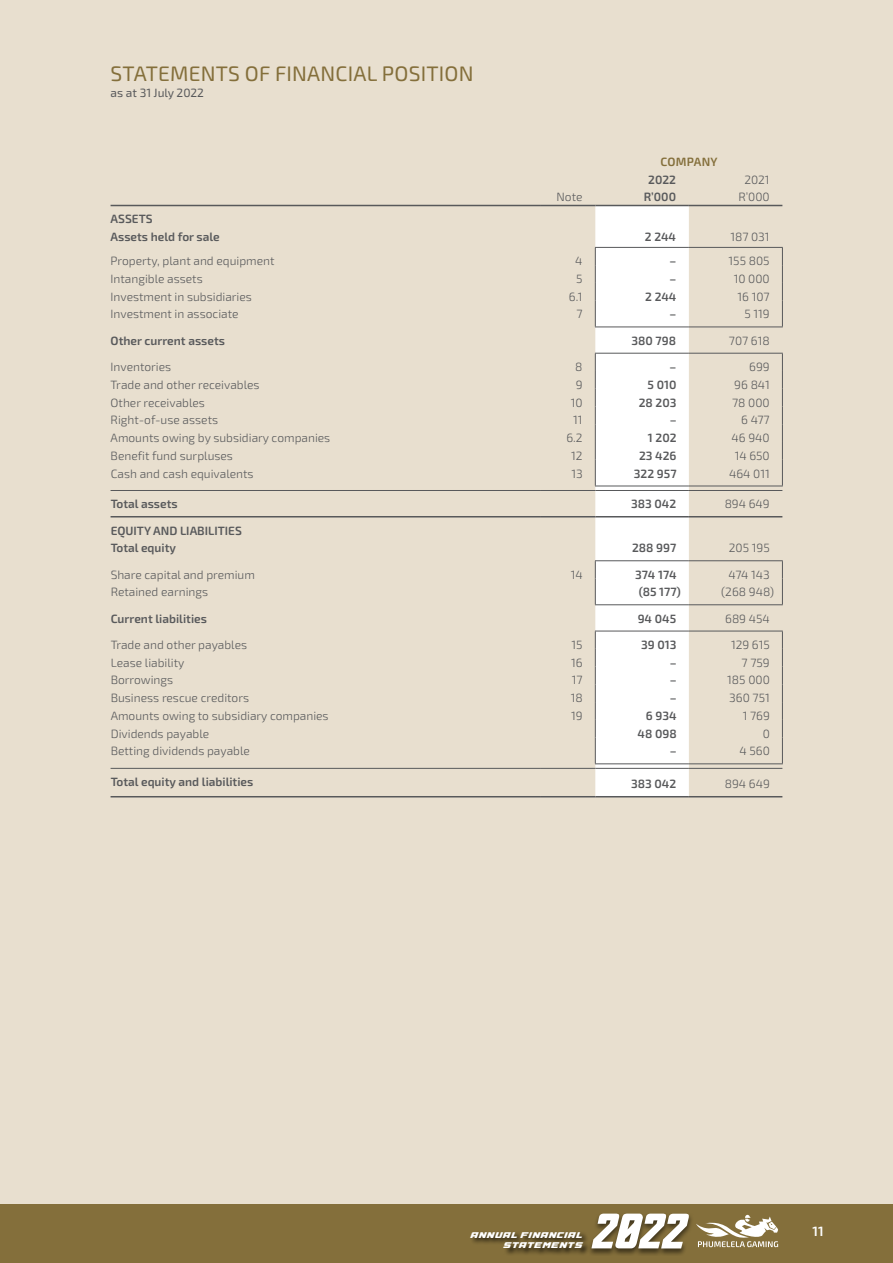
<style>
.page{position:relative;width:893px;height:1263px;background:#e8dfcf}
.page>*{position:absolute;margin:0;border:0;box-sizing:border-box;transform-origin:0 0}
.t1{font:21px "Exo 2.0";letter-spacing:.01em;color:#846f3b}
.t2{font:600 13.5px "Exo 2.0";color:#fff}
.t3{font:300 12px "Exo 2.0";color:#58595b}
.t4{font:600 12px/17.7px "Exo 2.0";color:#58595b}
.t5{font:12px "Exo 2.0";color:#58595b}
.t6{font:600 12px "Exo 2.0";letter-spacing:.02em;color:#846f3b}
.t7{font:9.3px "A4 SPEED Bold";letter-spacing:.06em;color:#fff}
</style>
<div class="page">
<div style="left:595px;top:206px;width:94px;height:590px;background:#fff"></div>
<hr style="left:111px;top:205px;width:429px;height:1px;background:#58595b">
<hr style="left:540px;top:205px;width:55px;height:1px;background:#58595b">
<hr style="left:595px;top:205px;width:94px;height:1px;background:#58595b">
<hr style="left:689px;top:205px;width:93px;height:1px;background:#58595b">
<hr style="left:111px;top:516px;width:429px;height:1px;background:#58595b">
<hr style="left:540px;top:516px;width:55px;height:1px;background:#58595b">
<hr style="left:595px;top:516px;width:94px;height:1px;background:#58595b">
<hr style="left:689px;top:516px;width:93px;height:1px;background:#58595b">
<hr style="left:111px;top:796px;width:429px;height:1px;background:#58595b">
<hr style="left:540px;top:796px;width:55px;height:1px;background:#58595b">
<hr style="left:595px;top:796px;width:94px;height:1px;background:#58595b">
<hr style="left:689px;top:796px;width:93px;height:1px;background:#58595b">
<hr style="left:595px;top:247px;width:94px;height:1px;background:#58595b">
<hr style="left:689px;top:247px;width:94px;height:1px;background:#58595b">
<svg style="left:595px;top:248px;width:1px;height:79px"></svg>
<svg style="left:782px;top:248px;width:1px;height:79px"></svg>
<hr style="left:595px;top:327px;width:94px;height:1px;background:#58595b">
<hr style="left:689px;top:327px;width:94px;height:1px;background:#58595b">
<hr style="left:595px;top:353px;width:94px;height:1px;background:#58595b">
<hr style="left:689px;top:353px;width:94px;height:1px;background:#58595b">
<svg style="left:595px;top:354px;width:1px;height:132px"></svg>
<svg style="left:782px;top:354px;width:1px;height:132px"></svg>
<hr style="left:595px;top:486px;width:94px;height:1px;background:#58595b">
<hr style="left:689px;top:486px;width:94px;height:1px;background:#58595b">
<hr style="left:111px;top:490px;width:429px;height:1px;background:#58595b">
<hr style="left:540px;top:490px;width:55px;height:1px;background:#58595b">
<hr style="left:595px;top:490px;width:94px;height:1px;background:#58595b">
<hr style="left:689px;top:490px;width:93px;height:1px;background:#58595b">
<hr style="left:595px;top:560px;width:94px;height:1px;background:#58595b">
<hr style="left:689px;top:560px;width:94px;height:1px;background:#58595b">
<svg style="left:595px;top:561px;width:1px;height:43px"></svg>
<svg style="left:782px;top:561px;width:1px;height:43px"></svg>
<hr style="left:595px;top:604px;width:94px;height:1px;background:#58595b">
<hr style="left:689px;top:604px;width:94px;height:1px;background:#58595b">
<hr style="left:595px;top:631px;width:94px;height:1px;background:#58595b">
<hr style="left:689px;top:631px;width:94px;height:1px;background:#58595b">
<svg style="left:595px;top:631px;width:1px;height:132px"></svg>
<svg style="left:782px;top:631px;width:1px;height:132px"></svg>
<hr style="left:595px;top:763px;width:94px;height:1px;background:#58595b">
<hr style="left:689px;top:763px;width:94px;height:1px;background:#58595b">
<hr style="left:111px;top:768px;width:429px;height:1px;background:#58595b">
<hr style="left:540px;top:768px;width:55px;height:1px;background:#58595b">
<hr style="left:595px;top:768px;width:94px;height:1px;background:#58595b">
<hr style="left:689px;top:768px;width:93px;height:1px;background:#58595b">
<div style="left:0;top:1204px;width:893px;height:59px;background:#846f3b"></div>
<svg style="left:696px;top:1215px;width:82px;height:32px"></svg>
<div style="left:587px;top:1212px;width:83px;height:44px;background:#000;opacity:.53"></div>
<div style="left:657px;top:1212px;width:37px;height:44px;background:#000;opacity:.53"></div>
<svg style="left:591px;top:1213px;width:98px;height:35px"></svg>
<div style="left:469px;top:1230px;width:121px;height:26px;background:#000;opacity:.75"></div>
<h1 class="t1" style="left:111px;top:61px;width:365px">STATEMENTS OF FINANCIAL POSITION</h1>
<p class="t5" style="left:111px;top:86px;width:95px">as at 31 July 2022</p>
<p class="t4" style="left:111px;top:210px;width:111px">ASSETS<br>Assets held for sale</p>
<p class="t6" style="left:660px;top:154px;width:59px">COMPANY</p>
<p class="t4" style="left:648px;top:171px;width:29px">2022</p>
<p class="t3" style="left:744px;top:172px;width:27px">2021</p>
<p class="t3" style="left:557px;top:190px;width:27px">Note</p>
<p class="t4" style="left:644px;top:188px;width:34px">R’000</p>
<p class="t3" style="left:738px;top:190px;width:33px">R’000</p>
<p class="t4" style="left:645px;top:228px;width:33px">2 244</p>
<p class="t3" style="left:730px;top:230px;width:41px">187 031</p>
<p class="t3" style="left:111px;top:254px;width:165px">Property, plant and equipment</p>
<p class="t3" style="left:575px;top:254px;width:9px">4</p>
<p class="t4" style="left:670px;top:252px;width:8px">–</p>
<p class="t3" style="left:729px;top:254px;width:43px">155 805</p>
<p class="t3" style="left:111px;top:272px;width:94px">Intangible assets</p>
<p class="t3" style="left:576px;top:272px;width:8px">5</p>
<p class="t4" style="left:670px;top:270px;width:8px">–</p>
<p class="t3" style="left:734px;top:272px;width:38px">10 000</p>
<p class="t3" style="left:111px;top:290px;width:143px">Investment in subsidiaries</p>
<p class="t3" style="left:569px;top:290px;width:15px">6.1</p>
<p class="t4" style="left:645px;top:288px;width:33px">2 244</p>
<p class="t3" style="left:738px;top:290px;width:34px">16 107</p>
<p class="t3" style="left:111px;top:307px;width:130px">Investment in associate</p>
<p class="t3" style="left:576px;top:307px;width:8px">7</p>
<p class="t4" style="left:670px;top:306px;width:8px">–</p>
<p class="t3" style="left:744px;top:307px;width:27px">5 119</p>
<p class="t4" style="left:111px;top:332px;width:116px">Other current assets</p>
<p class="t4" style="left:632px;top:332px;width:46px">380 798</p>
<p class="t3" style="left:729px;top:334px;width:42px">707 618</p>
<p class="t3" style="left:111px;top:360px;width:62px">Inventories</p>
<p class="t3" style="left:575px;top:360px;width:9px">8</p>
<p class="t4" style="left:670px;top:358px;width:8px">–</p>
<p class="t3" style="left:749px;top:360px;width:22px">699</p>
<p class="t3" style="left:111px;top:378px;width:150px">Trade and other receivables</p>
<p class="t3" style="left:576px;top:378px;width:8px">9</p>
<p class="t4" style="left:648px;top:376px;width:30px">5 010</p>
<p class="t3" style="left:734px;top:378px;width:37px">96 841</p>
<p class="t3" style="left:111px;top:395px;width:96px">Other receivables</p>
<p class="t3" style="left:571px;top:395px;width:13px">10</p>
<p class="t4" style="left:639px;top:394px;width:39px">28 203</p>
<p class="t3" style="left:732px;top:395px;width:39px">78 000</p>
<p class="t3" style="left:111px;top:413px;width:109px">Right-of-use assets</p>
<p class="t3" style="left:573px;top:413px;width:11px">11</p>
<p class="t4" style="left:670px;top:411px;width:8px">–</p>
<p class="t3" style="left:741px;top:413px;width:30px">6 477</p>
<p class="t3" style="left:111px;top:431px;width:221px">Amounts owing by subsidiary companies</p>
<p class="t3" style="left:566px;top:431px;width:18px">6.2</p>
<p class="t4" style="left:648px;top:429px;width:30px">1 202</p>
<p class="t3" style="left:732px;top:431px;width:40px">46 940</p>
<p class="t3" style="left:111px;top:449px;width:124px">Benefit fund surpluses</p>
<p class="t3" style="left:571px;top:449px;width:13px">12</p>
<p class="t4" style="left:639px;top:447px;width:39px">23 426</p>
<p class="t3" style="left:735px;top:449px;width:37px">14 650</p>
<p class="t3" style="left:111px;top:466px;width:144px">Cash and cash equivalents</p>
<p class="t3" style="left:571px;top:466px;width:13px">13</p>
<p class="t4" style="left:634px;top:465px;width:44px">322 957</p>
<p class="t3" style="left:729px;top:466px;width:42px">464 011</p>
<p class="t4" style="left:111px;top:495px;width:69px">Total assets</p>
<p class="t4" style="left:631px;top:495px;width:47px">383 042</p>
<p class="t3" style="left:725px;top:497px;width:47px">894 649</p>
<p class="t4" style="left:111px;top:522px;width:133px">EQUITY AND LIABILITIES<br>Total equity</p>
<p class="t4" style="left:632px;top:539px;width:46px">288 997</p>
<p class="t3" style="left:729px;top:541px;width:42px">205 195</p>
<p class="t3" style="left:111px;top:567px;width:146px">Share capital and premium</p>
<p class="t3" style="left:571px;top:567px;width:13px">14</p>
<p class="t4" style="left:635px;top:566px;width:43px">374 174</p>
<p class="t3" style="left:728px;top:567px;width:43px">474 143</p>
<p class="t3" style="left:111px;top:585px;width:99px">Retained earnings</p>
<p class="t4" style="left:639px;top:583px;width:44px">(85 177)</p>
<p class="t3" style="left:721px;top:585px;width:54px">(268 948)</p>
<p class="t4" style="left:111px;top:610px;width:98px">Current liabilities</p>
<p class="t4" style="left:638px;top:610px;width:40px">94 045</p>
<p class="t3" style="left:725px;top:611px;width:46px">689 454</p>
<p class="t3" style="left:111px;top:638px;width:138px">Trade and other payables</p>
<p class="t3" style="left:572px;top:638px;width:13px">15</p>
<p class="t4" style="left:641px;top:636px;width:37px">39 013</p>
<p class="t3" style="left:731px;top:638px;width:40px">129 615</p>
<p class="t3" style="left:111px;top:655px;width:75px">Lease liability</p>
<p class="t3" style="left:571px;top:655px;width:13px">16</p>
<p class="t4" style="left:670px;top:654px;width:8px">–</p>
<p class="t3" style="left:742px;top:655px;width:30px">7 759</p>
<p class="t3" style="left:111px;top:673px;width:64px">Borrowings</p>
<p class="t3" style="left:572px;top:673px;width:12px">17</p>
<p class="t4" style="left:670px;top:672px;width:8px">–</p>
<p class="t3" style="left:727px;top:673px;width:44px">185 000</p>
<p class="t3" style="left:111px;top:691px;width:140px">Business rescue creditors</p>
<p class="t3" style="left:571px;top:691px;width:13px">18</p>
<p class="t4" style="left:670px;top:689px;width:8px">–</p>
<p class="t3" style="left:729px;top:691px;width:42px">360 751</p>
<p class="t3" style="left:111px;top:709px;width:219px">Amounts owing to subsidiary companies</p>
<p class="t3" style="left:571px;top:709px;width:13px">19</p>
<p class="t4" style="left:646px;top:707px;width:32px">6 934</p>
<p class="t3" style="left:743px;top:709px;width:29px">1 769</p>
<p class="t3" style="left:111px;top:726px;width:100px">Dividends payable</p>
<p class="t4" style="left:637px;top:725px;width:41px">48 098</p>
<p class="t3" style="left:763px;top:726px;width:9px">0</p>
<p class="t3" style="left:111px;top:744px;width:141px">Betting dividends payable</p>
<p class="t4" style="left:670px;top:743px;width:8px">–</p>
<p class="t3" style="left:739px;top:744px;width:32px">4 560</p>
<p class="t4" style="left:111px;top:773px;width:144px">Total equity and liabilities</p>
<p class="t4" style="left:631px;top:775px;width:47px">383 042</p>
<p class="t3" style="left:725px;top:777px;width:47px">894 649</p>
<p class="t7" style="left:471px;top:1229px;width:113px">ANNUAL FINANCIAL</p>
<p class="t2" style="left:812px;top:1223px;width:13px">11</p>
<p class="t7" style="left:504px;top:1240px;width:80px">STATEMENTS</p>
</div>
